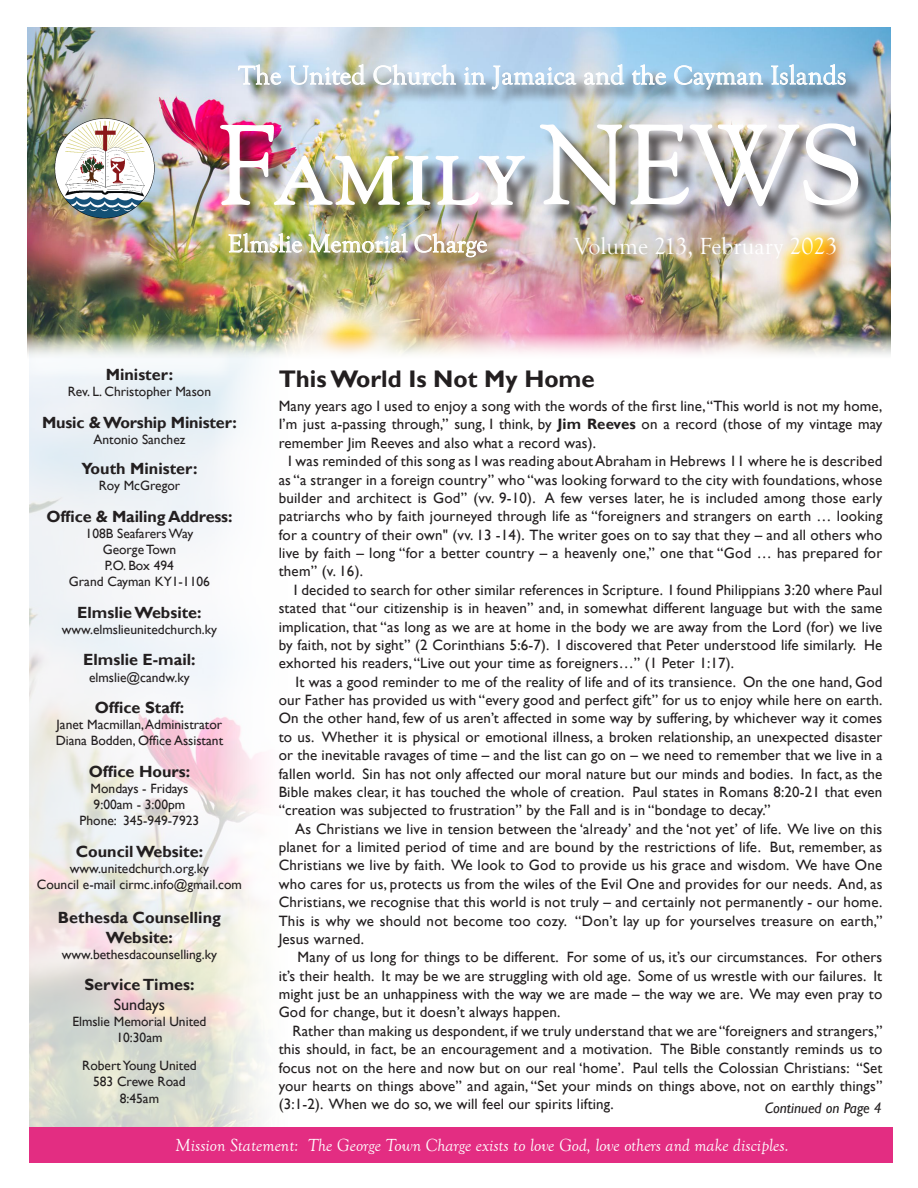
<style>
.page{position:relative;width:918px;height:1188px;background:#fff}
.page>*{position:absolute;margin:0;border:0;box-sizing:border-box;transform-origin:0 0}
.t1{font:111px "Goudy SC";color:#fff}
.t2{font:27px "Goudy Old Style T";letter-spacing:.01em;color:#fff}
.t3{font:25.65px "Goudy Old Style T";color:#fff}
.t4{font:24px "Goudy Old Style T";color:#fff}
.t5{font:700 24px "Gill Sans";color:#231f20}
.t6{font:italic 18px "Goudy Old Style T";color:#fff}
.t7{font:700 16.2px/19.5px "Gill Sans";color:#231f20;text-align:center}
.t8{font:16.2px "Gill Sans";color:#231f20}
.t9{font:15px/18.3px "Gill Sans";letter-spacing:.01em;color:#231f20}
.t10{font:italic 15px "Gill Sans";color:#231f20}
.t11{font:13.5px "Gill Sans";color:#231f20}
.s1{font-size:105px}
.s2{font-weight:700}
</style>
<div class="page">
<img style="left:29px;top:361px;width:235px;height:766px">
<div style="left:29px;top:1127px;width:864px;height:36px;background:#e32d82"></div>
<div style="left:27px;top:257px;width:203px;height:121px;background:#f5f9fb"></div>
<img style="left:27px;top:27px;width:864px;height:334px">
<div style="left:223px;top:127px;width:320px;height:97px;background:#231f20;opacity:.75"></div>
<div style="left:232px;top:236px;width:273px;height:40px;background:#231f20;opacity:.75"></div>
<img style="left:228px;top:233px;width:74px;height:21px">
<img style="left:308px;top:233px;width:100px;height:60px">
<svg style="left:414px;top:233px;width:73px;height:25px;background:#c7b59d"></svg>
<div style="left:543px;top:126px;width:333px;height:98px;background:#231f20;opacity:.75"></div>
<img style="left:219px;top:56px;width:640px;height:151px">
<img style="left:42px;top:115px;width:125px;height:114px">
<p class="t2" style="left:238px;top:60px;width:609px">The United Church in Jamaica and the Cayman Islands</p>
<p class="t1" style="left:219px;top:100px;width:645px">F<span class="s1">amily</span>NEWS</p>
<p class="t3" style="left:228px;top:230px;width:261px">Elmslie Memorial Charge</p>
<p class="t4" style="left:574px;top:233px;width:265px">Volume 213, February 2023</p>
<p class="t7" style="left:106px;top:365px;width:69px">Minister:</p>
<p class="t11" style="left:68px;top:384px;width:145px">Rev .L. Christopher Mason</p>
<p class="t7" style="left:42px;top:413px;width:196px">Music &amp;Worship Minister:</p>
<p class="t11" style="left:93px;top:432px;width:94px">Antonio Sanchez</p>
<p class="t7" style="left:81px;top:459px;width:118px">Youth Minister:</p>
<p class="t11" style="left:99px;top:478px;width:83px">Roy McGregor</p>
<p class="t7" style="left:47px;top:507px;width:187px">Office &amp; Mailing Address:</p>
<p class="t11" style="left:86px;top:525px;width:109px">108B SeafarersWay</p>
<p class="t11" style="left:103px;top:542px;width:75px">GeorgeTown</p>
<p class="t11" style="left:105px;top:558px;width:71px">O. P . Box 494</p>
<p class="t11" style="left:69px;top:574px;width:142px">Grand Cayman KY1-1106</p>
<p class="t7" style="left:77px;top:603px;width:126px">ElmslieWebsite:</p>
<p class="t11" style="left:62px;top:622px;width:157px">www.elmslieunitedchurch.ky</p>
<p class="t7" style="left:83px;top:651px;width:114px">Elmslie E-mail:</p>
<p class="t11" style="left:89px;top:669px;width:102px">elmslie@candw.ky</p>
<p class="t7" style="left:95px;top:698px;width:91px">Office Staff:</p>
<p class="t11" style="left:57px;top:717px;width:167px">Janet Macmillan,Administrator</p>
<p class="t11" style="left:56px;top:733px;width:169px">Diana Bodden, Office Assistant</p>
<p class="t7" style="left:89px;top:762px;width:103px">Office Hours:</p>
<p class="t11" style="left:91px;top:781px;width:99px">Mondays - Fridays</p>
<p class="t11" style="left:94px;top:797px;width:93px">9:00am - 3:00pm</p>
<p class="t11" style="left:123px;top:813px;width:78px">345-949-7923</p>
<p class="t11" style="left:80px;top:813px;width:39px">Phone:</p>
<p class="t7" style="left:76px;top:842px;width:129px">CouncilWebsite:</p>
<p class="t11" style="left:70px;top:861px;width:141px">www.unitedchurch.org.ky</p>
<p class="t11" style="left:37px;top:877px;width:207px">Council -e mail cirmc.info@gmail.com</p>
<p class="t7" style="left:58px;top:908px;width:164px">Bethesda Counselling<br>Website:</p>
<p class="t11" style="left:62px;top:946px;width:157px">www.bethesdacounselling.ky</p>
<p class="t7" style="left:84px;top:975px;width:112px">ServiceTimes:</p>
<p class="t8" style="left:114px;top:995px;width:53px">Sundays</p>
<p class="t11" style="left:72px;top:1013px;width:136px">Elmslie Memorial United</p>
<p class="t11" style="left:116px;top:1030px;width:48px">10:30am</p>
<p class="t11" style="left:82px;top:1058px;width:116px">RobertYoung United</p>
<p class="t11" style="left:93px;top:1074px;width:94px">583 Crewe Road</p>
<p class="t11" style="left:120px;top:1090px;width:41px">8:45am</p>
<p class="t5" style="left:279px;top:364px;width:318px">ThisWorld Is Not My Home</p>
<p class="t9" style="left:279px;top:397px;width:605px;text-align:justify">Many years ago I used to enjoy a song with the words of the first line “, This world is not my home, m’ I just -a passing through” , sung I, think, by <span class="s2">Jim Reeves</span> on a record (those of my vintage may remember Jim Reeves and also what a record was .(</p>
<p class="t9" style="left:279px;top:452px;width:605px;text-align:right">I was reminded of this song as I was reading aboutAbraham in Hebrews 11 where he is described as a“ stranger in a foreign country” who“was looking forward to the city with foundations,whose<br>A few verses later, he is included among those early</p>
<p class="t9" style="left:279px;top:489px;width:605px">builder and architect is God” (vv. 9-10 .)<br>patriarchs who by faith journeyed through life as “foreigners and strangers on earth … looking for a country of their own" (vv. 13 -14 .) The writer goes on to say that they – and all others who live by faith – long “for a better country – a heavenly one” , one that “God … has prepared for them” ( .v 1 6 .(</p>
<p class="t9" style="left:279px;top:581px;width:605px;text-align:right">I decided to search for other similar references in Scripture I. found Philippians 3:20 where Paul stated that “our citizenship is in heaven” and in, somewhat different language but with the same implication, that “as long as we are at home in the body we are away from the Lord (for) we live He</p>
<p class="t9" style="left:279px;top:636px;width:457px">by faith, not by sight” (2 Corinthians 5:6-7 .)<br>exhorted his readers “, Live out your time as foreigners…” (1 Peter 1:17 .(</p>
<p class="t9" style="left:557px;top:636px;width:301px">I discovered that Peter understood life similarly.</p>
<p class="t9" style="left:743px;top:673px;width:141px">On the one hand, God</p>
<p class="t9" style="left:295px;top:673px;width:442px">It was a good reminder to me of the reality of life and of its transience.</p>
<p class="t9" style="left:279px;top:691px;width:605px">our Father has provided us with “every good and perfect gift” for us to enjoy while here on earth.</p>
<p class="t9" style="left:279px;top:710px;width:605px">On the other hand, few of us aren t’ affected in some way by suffering, by whichever way it comes</p>
<p class="t9" style="left:322px;top:728px;width:562px">Whether isit physical or emotional illness a, broken relationship, an unexpected disaster</p>
<p class="t9" style="left:279px;top:728px;width:37px">to us.</p>
<p class="t9" style="left:279px;top:746px;width:605px">or the inevitable ravages of time – and the list can go on – we need to remember that we live in a</p>
<p class="t9" style="left:801px;top:765px;width:83px">In fact, as the</p>
<p class="t9" style="left:279px;top:765px;width:78px">fallen world.</p>
<p class="t9" style="left:363px;top:765px;width:432px">Sin has not only affected our moral nature but our minds and bodies.</p>
<p class="t9" style="left:279px;top:783px;width:494px">Bible makes clear it, has touched the whole of creation.<br>“creation was subjected to frustration” by the Fall and is in “bondage to decay“.</p>
<p class="t9" style="left:295px;top:820px;width:589px;text-align:right">As Christians we live in tension between the ‘already’ and the ‘not yet’ of life. We live on this<br>But, remember, as</p>
<p class="t9" style="left:633px;top:783px;width:251px">Paul states in Romans 8:20-21 that even</p>
<p class="t9" style="left:279px;top:838px;width:484px">planet for a limited period of time and are bound by the restrictions of life.</p>
<p class="t9" style="left:279px;top:857px;width:605px">Christians we live by faith. We look to God to provide us his grace and wisdom. We have One</p>
<p class="t9" style="left:279px;top:875px;width:605px">who cares for us, protects us from the wiles of the Evil One and provides for our needs. And, as</p>
<p class="t9" style="left:279px;top:893px;width:605px">Christians, we recognise that this world is not truly – and certainly not permanently - our home.</p>
<p class="t9" style="left:575px;top:912px;width:309px">“Don t’ lay up for yourselves treasure on earth“,</p>
<p class="t9" style="left:279px;top:912px;width:290px">This is why we should not become too cozy.<br>Jesus warned.</p>
<p class="t9" style="left:298px;top:948px;width:263px">Many of us long for things to be different.</p>
<p class="t9" style="left:567px;top:948px;width:242px">For some of us s’i t, our circumstances.</p>
<p class="t9" style="left:816px;top:948px;width:68px">For others</p>
<p class="t9" style="left:279px;top:967px;width:605px">s’i t their health.<br>might just be an unhappiness with the way we are made – the way we are. We may even pray to<br>God for change, but it doesn t’ always happen.</p>
<p class="t9" style="left:293px;top:1022px;width:591px;text-align:right">Rather than making us despondent if, we truly understand that we are“foreigners and strangers“,<br>The Bible constantly reminds us to</p>
<p class="t9" style="left:638px;top:967px;width:230px">Some of us wrestle with our failures.</p>
<p class="t9" style="left:382px;top:967px;width:251px">It may be we are struggling with old age.</p>
<p class="t9" style="left:873px;top:967px;width:10px">It</p>
<p class="t9" style="left:279px;top:1040px;width:375px">this should in, fact, be an encouragement and a motivation.</p>
<p class="t9" style="left:279px;top:1059px;width:605px">focus not on the here and now but on our real ‘home .’<br>your hearts on things above” and again “, Set your minds on things above, not on earthly things“ (3:1-2 .) When we do so, we will feel our spirits lifting.</p>
<p class="t9" style="left:633px;top:1059px;width:218px">Paul tells the Colossian Christians:</p>
<p class="t9" style="left:856px;top:1059px;width:27px">“Set</p>
<p class="t10" style="left:765px;top:1099px;width:118px">Continued on Page 4</p>
<p class="t6" style="left:175px;top:1135px;width:125px">Mission Statement:</p>
<p class="t6" style="left:308px;top:1135px;width:483px">The George Town Charge exists to love God, love others and make disciples.</p>
</div>
